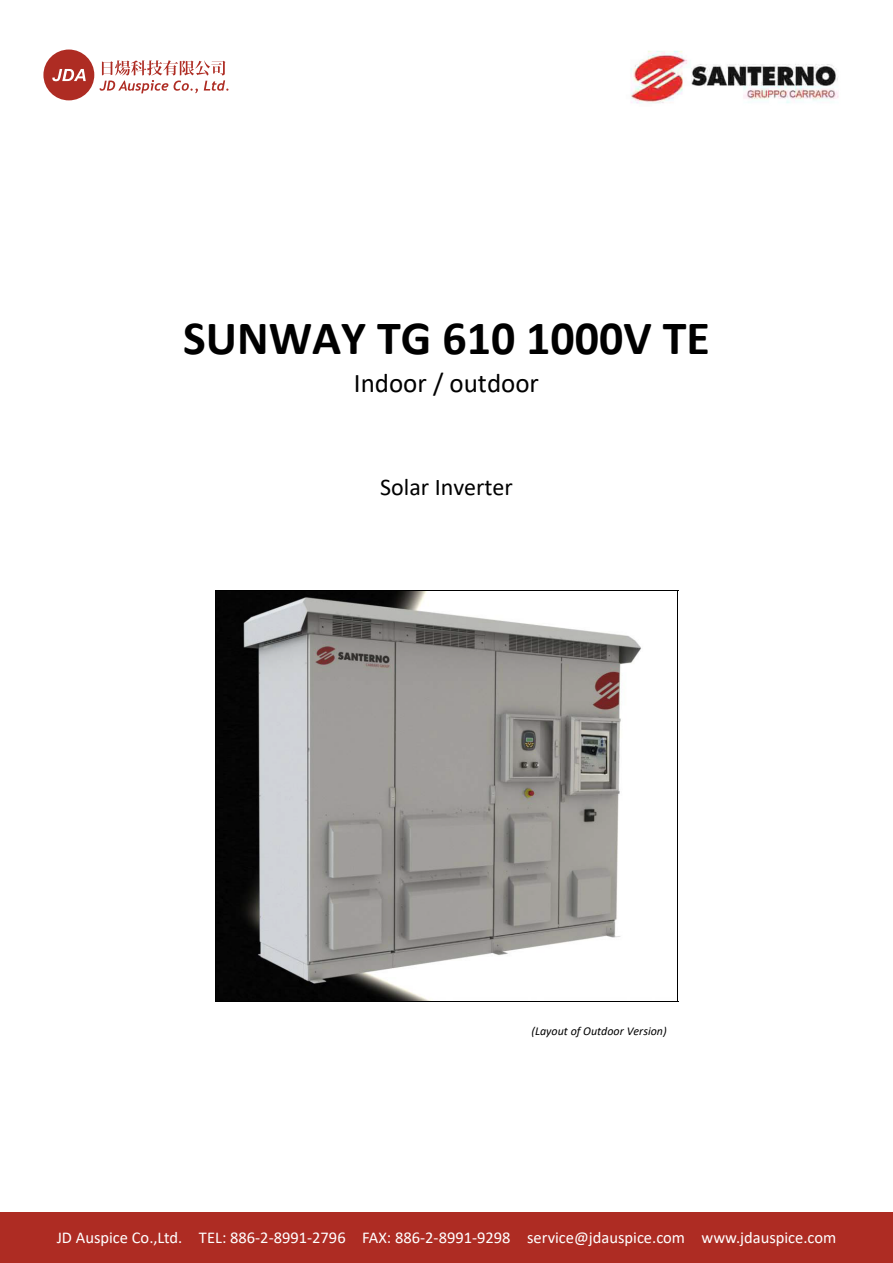
<style>
.page{position:relative;width:893px;height:1263px;background:#fff}
.page>*{position:absolute;margin:0;border:0;box-sizing:border-box;transform-origin:0 0}
.t1{font:700 48px "Calibri";color:#000}
.t2{font:27px "Calibri";color:#000}
.t3{font:24px "Calibri";color:#000}
.t4{font:16.5px "Calibri";color:#fff}
.t5{font:italic 12px "Calibri";color:#000}
</style>
<div class="page">
<img style="left:216px;top:591px;width:425px;height:410px">
<hr style="left:215px;top:590px;width:463px;height:1px;background:#000">
<hr style="left:215px;top:591px;width:1px;height:410px;background:#000">
<hr style="left:677px;top:591px;width:1px;height:410px;background:#000">
<hr style="left:215px;top:1001px;width:463px;height:1px;background:#000">
<div style="left:0;top:1213px;width:893px;height:50px;background:#ae2c23"></div>
<div style="left:43px;top:50px;width:51px;height:50px;background:#ae2c23;border-radius:50%"></div>
<svg style="left:100px;top:60px;width:128px;height:33px"></svg>
<svg style="left:52px;top:69px;width:34px;height:12px"></svg>
<img style="left:630px;top:51px;width:209px;height:53px">
<h1 class="t1" style="left:183px;top:304px;width:528px">SUNWAY TG 610 1000V TE</h1>
<h2 class="t2" style="left:354px;top:364px;width:187px">Indoor / outdoor</h2>
<h3 class="t3" style="left:380px;top:471px;width:134px">Solar Inverter</h3>
<p class="t5" style="left:531px;top:1023px;width:137px">(Layout of Outdoor Version)</p>
<p class="t4" style="left:57px;top:1226px;width:781px">JD Auspice Co.,Ltd. TEL: 886-2-8991-2796 FAX: 886-2-8991-9298 service@jdauspice.com www.jdauspice.com</p>
</div>
